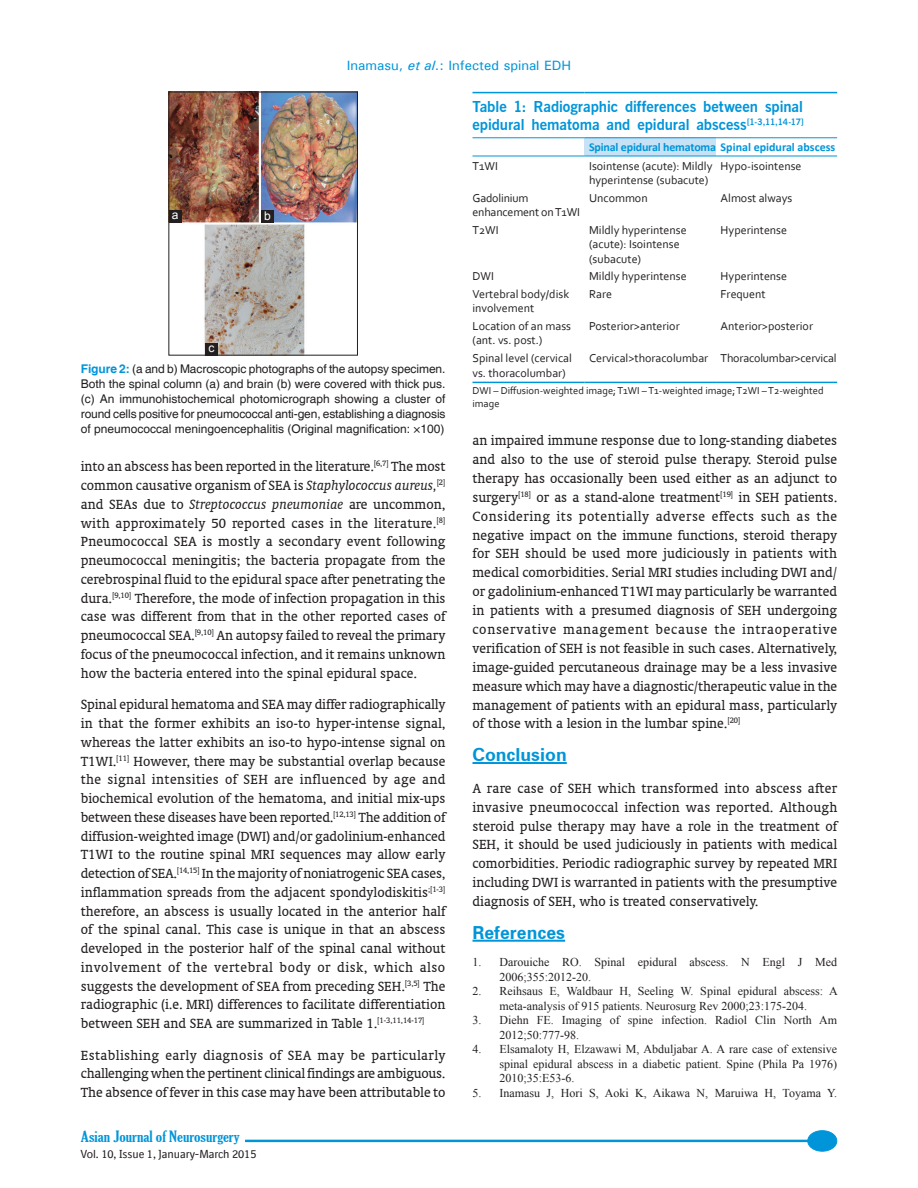
<style>
.page{position:relative;width:918px;height:1188px;background:#fff}
.page>*{position:absolute;margin:0;border:0;box-sizing:border-box;transform-origin:0 0}
.t1{font:700 18px "Zurich BT";color:#0095d9}
.TX{font:15px/18.8px "Oranda BT";color:#231f20;text-align:justify}
.TT{font:700 15px/18px "News Gothic BT";color:#0095d9}
.t2{font:extra-condensed 15px "Gloucester";color:#0095d9;scale:1.25 1}
.t3{font:500 13.5px "Univers";color:#0095d9}
.REF{font:12px/14.5px "Times New Roman";color:#231f20}
.TB{font:12px/14.4px "Corbel";color:#231f20}
.FGC{font:12px/15px "Helvetica";color:#231f20;text-align:justify}
.TBL{font:12px/14.4px "Corbel";color:#231f20}
.TCH{font:700 12px "Calibri";letter-spacing:-.015em;color:#0095d9}
.LABEL{font:12px "Arial";color:#fff}
.t4{font:11.25px "BI Sans";letter-spacing:-.005em;color:#231f20}
.TFN{font:10.5px/12.6px "Corbel";color:#231f20}
.s1{font-style:italic}
.s2{font-weight:700;color:#0095d9}
</style>
<div class="page">
<div style="left:808px;top:1131px;width:29px;height:20px;background:#0095d9;border-radius:50%"></div>
<div style="left:807px;top:1130px;width:30px;height:22px;border:1px solid #0095d9;border-radius:50%"></div>
<hr style="left:245px;top:1140px;width:562px;height:2px;background:#0095d9">
<hr style="left:472px;top:762px;width:95px;height:2px;background:#0095d9">
<hr style="left:472px;top:940px;width:93px;height:2px;background:#0095d9">
<div style="left:585px;top:138px;width:131px;height:18px;background:#c7e2f5"></div>
<hr style="left:472px;top:382px;width:113px;height:1px;background:#0095d9">
<hr style="left:585px;top:382px;width:131px;height:1px;background:#0095d9">
<hr style="left:716px;top:382px;width:121px;height:1px;background:#0095d9">
<hr style="left:472px;top:156px;width:113px;height:1px;background:#0095d9">
<hr style="left:585px;top:156px;width:131px;height:1px;background:#0095d9">
<hr style="left:716px;top:156px;width:121px;height:1px;background:#0095d9">
<hr style="left:472px;top:92px;width:113px;height:1px;background:#0095d9">
<hr style="left:585px;top:92px;width:131px;height:1px;background:#0095d9">
<hr style="left:716px;top:92px;width:121px;height:1px;background:#0095d9">
<hr style="left:472px;top:137px;width:113px;height:1px;background:#0095d9">
<hr style="left:585px;top:137px;width:131px;height:1px;background:#0095d9">
<hr style="left:716px;top:137px;width:121px;height:1px;background:#0095d9">
<img style="left:171px;top:94px;width:185px;height:259px">
<div style="left:169px;top:92px;width:189px;height:263px;border:1px solid #231f20"></div>
<div style="left:205px;top:343px;width:13px;height:12px;background:#231f20"></div>
<div style="left:261px;top:210px;width:13px;height:13px;background:#231f20"></div>
<div style="left:169px;top:210px;width:12px;height:13px;background:#231f20"></div>
<p class="t3" style="left:347px;top:57px;width:226px">Inamasu, <span class="s1">et al</span>.: Infected spinal EDH</p>
<p class="LABEL" style="left:172px;top:207px;width:8px">a</p>
<p class="LABEL" style="left:264px;top:208px;width:8px">b</p>
<p class="LABEL" style="left:208px;top:340px;width:7px">c</p>
<p class="FGC" style="left:81px;top:362px;width:366px"><span class="s2">Figure 2:</span> (a and b) Macroscopic photographs of the autopsy specimen.<br>Both the spinal column (a) and brain (b) were covered with thick pus. (c) An immunohistochemical photomicrograph showing a cluster of round cells positive for pneumococcal anti-gen, establishing a diagnosis of pneumococcal meningoencephalitis (Original magnification: ×100)</p>
<p class="TX" style="left:81px;top:457px;width:366px">into an abscess has been reported in the literature.<sup>[6,7]</sup> The most common causative organism of SEA is <span class="s1">Staphylococcus aureus,</span><sup>[2] </sup>and SEAs due to <span class="s1">Streptococcus pneumoniae</span> are uncommon, with approximately 50 reported cases in the literature.<sup>[8] </sup>Pneumococcal SEA is mostly a secondary event following pneumococcal meningitis; the bacteria propagate from the cerebrospinal fluid to the epidural space after penetrating the dura.<sup>[9,10]</sup> Therefore, the mode of infection propagation in this case was different from that in the other reported cases of pneumococcal SEA.<sup>[9,10]</sup> An autopsy failed to reveal the primary focus of the pneumococcal infection, and it remains unknown how the bacteria entered into the spinal epidural space.</p>
<p class="TX" style="left:81px;top:695px;width:366px">Spinal epidural hematoma and SEA may differ radiographically in that the former exhibits an iso‑to hyper‑intense signal, whereas the latter exhibits an iso‑to hypo‑intense signal on T1WI.<sup>[11]</sup> However, there may be substantial overlap because the signal intensities of SEH are influenced by age and biochemical evolution of the hematoma, and initial mix‑ups between these diseases have been reported.<sup>[12,13]</sup> The addition of diffusion‑weighted image (DWI) and/or gadolinium‑enhanced T1WI to the routine spinal MRI sequences may allow early detection of SEA.<sup>[14,15]</sup> In the majority of noniatrogenic SEA cases, inflammation spreads from the adjacent spondylodiskitis<sup>;[1‑3] </sup>therefore, an abscess is usually located in the anterior half of the spinal canal. This case is unique in that an abscess developed in the posterior half of the spinal canal without involvement of the vertebral body or disk, which also suggests the development of SEA from preceding SEH.<sup>[3,5]</sup> The radiographic (i.e. MRI) differences to facilitate differentiation between SEH and SEA are summarized in Table 1.<sup>[1‑3,11,14‑17]</sup></p>
<p class="TX" style="left:81px;top:1045px;width:366px">Establishing early diagnosis of SEA may be particularly challenging when the pertinent clinical findings are ambiguous.<br>The absence of fever in this case may have been attributable to</p>
<p class="t2" style="left:81px;top:1128px;width:129px">Asian Journal of Neurosurgery</p>
<p class="t4" style="left:81px;top:1148px;width:177px">Vol. 10, Issue 1, January‑March 2015</p>
<p class="TT" style="left:472px;top:98px;width:333px">Table 1: Radiographic differences between spinal epidural hematoma and epidural abscess<sup>[1‑3,11,14‑17]</sup></p>
<p class="TCH" style="left:589px;top:140px;width:248px">Spinal epidural hematoma Spinal epidural abscess</p>
<p class="TB" style="left:472px;top:158px;width:27px">T1WI</p>
<p class="TB" style="left:589px;top:158px;width:125px">Isointense (acute): Mildly hyperintense (subacute)</p>
<p class="TB" style="left:721px;top:158px;width:82px">Hypo‑isointense</p>
<p class="TB" style="left:472px;top:190px;width:109px">Gadolinium enhancement on T1WI</p>
<p class="TB" style="left:589px;top:190px;width:60px">Uncommon</p>
<p class="TB" style="left:721px;top:190px;width:73px">Almost always</p>
<p class="TB" style="left:472px;top:222px;width:28px">T2WI</p>
<p class="TB" style="left:589px;top:222px;width:99px">Mildly hyperintense (acute): Isointense (subacute)</p>
<p class="TB" style="left:721px;top:222px;width:68px">Hyperintense</p>
<p class="TB" style="left:472px;top:269px;width:23px">DWI</p>
<p class="TB" style="left:589px;top:269px;width:99px">Mildly hyperintense</p>
<p class="TB" style="left:721px;top:269px;width:68px">Hyperintense</p>
<p class="TB" style="left:472px;top:286px;width:98px">Vertebral body/disk involvement</p>
<p class="TB" style="left:589px;top:286px;width:24px">Rare</p>
<p class="TB" style="left:721px;top:286px;width:46px">Frequent</p>
<p class="TB" style="left:472px;top:319px;width:100px">Location of an mass (ant. vs. post.)</p>
<p class="TB" style="left:589px;top:319px;width:92px">Posterior&gt;anterior</p>
<p class="TB" style="left:721px;top:319px;width:94px">Anterior&gt;posterior</p>
<p class="TBL" style="left:472px;top:351px;width:101px">Spinal level (cervical vs. thoracolumbar)</p>
<p class="TBL" style="left:589px;top:351px;width:121px">Cervical&gt;thoracolumbar</p>
<p class="TBL" style="left:721px;top:351px;width:118px">Thoracolumbar&gt;cervical</p>
<p class="TFN" style="left:472px;top:384px;width:353px">DWI – Diffusion‑weighted image;T1WI – T1‑weighted image;T2WI – T2‑weighted image</p>
<p class="TX" style="left:472px;top:431px;width:366px">an impaired immune response due to long‑standing diabetes and also to the use of steroid pulse therapy. Steroid pulse therapy has occasionally been used either as an adjunct to surgery<sup>[18]</sup> or as a stand‑alone treatment<sup>[19]</sup> in SEH patients.<br>Considering its potentially adverse effects such as the negative impact on the immune functions, steroid therapy for SEH should be used more judiciously in patients with medical comorbidities. Serial MRI studies including DWI and/ or gadolinium‑enhanced T1WI may particularly be warranted in patients with a presumed diagnosis of SEH undergoing conservative management because the intraoperative verification of SEH is not feasible in such cases. Alternatively, image‑guided percutaneous drainage may be a less invasive measure which may have a diagnostic/therapeutic value in the management of patients with an epidural mass, particularly of those with a lesion in the lumbar spine.<sup>[20]</sup></p>
<h1 class="t1" style="left:472px;top:744px;width:96px">Conclusion</h1>
<p class="TX" style="left:472px;top:779px;width:366px">A rare case of SEH which transformed into abscess after invasive pneumococcal infection was reported. Although steroid pulse therapy may have a role in the treatment of SEH, it should be used judiciously in patients with medical comorbidities. Periodic radiographic survey by repeated MRI including DWI is warranted in patients with the presumptive diagnosis of SEH, who is treated conservatively.</p>
<h1 class="t1" style="left:472px;top:922px;width:94px">References</h1>
<p class="REF" style="left:500px;top:955px;width:339px;text-indent:-27px">1. Darouiche RO. Spinal epidural abscess. N Engl J Med<br>2006;355:2012‑20.</p>
<p class="REF" style="left:472px;top:984px;width:367px;text-align:center">2. Reihsaus E, Waldbaur H, Seeling W. Spinal epidural abscess: A meta‑analysis of 915 patients. Neurosurg Rev 2000;23:175‑204.</p>
<p class="REF" style="left:500px;top:1013px;width:339px;text-indent:-27px">3. Diehn FE. Imaging of spine infection. Radiol Clin North Am<br>2012;50:777‑98.</p>
<p class="REF" style="left:500px;top:1042px;width:339px;text-align:justify;text-indent:-27px">4. Elsamaloty H, Elzawawi M, Abduljabar A. A rare case of extensive spinal epidural abscess in a diabetic patient. Spine (Phila Pa 1976)<br>2010;35:E53‑6.</p>
<p class="REF" style="left:472px;top:1086px;width:366px">5. Inamasu J, Hori S, Aoki K, Aikawa N, Maruiwa H, Toyama Y.</p>
</div>
